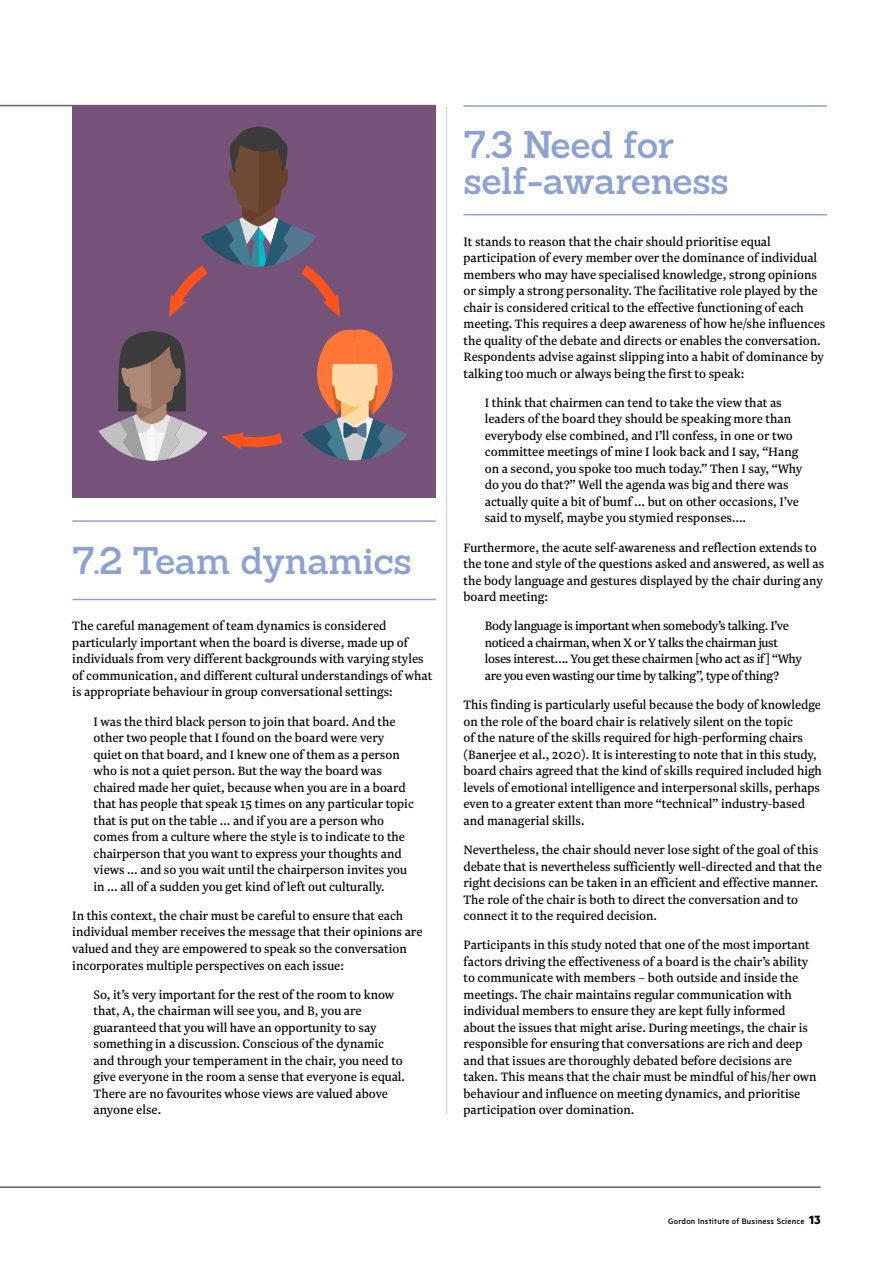
<style>
.page{position:relative;width:893px;height:1263px;background:#fff}
.page>*{position:absolute;margin:0;border:0;box-sizing:border-box;transform-origin:0 0}
.t1{font:600 37.5px/36px "Sanchez";letter-spacing:-.015em;color:#8ca2d3}
.t2{font:14.25px/16.5px "Newzald";color:#000}
.t3{font:14.25px/16.5px "Newzald";letter-spacing:-.02em;color:#000}
.t4{font:500 9px "Metric";letter-spacing:.025em;color:#000}
.s1{font-weight:700;font-size:13.5px}
</style>
<div class="page">
<div style="left:72px;top:105px;width:364px;height:392px;background:#755379"></div>
<hr style="left:0;top:105px;width:436px;height:1px;background:#755379">
<hr style="left:0;top:1186px;width:821px;height:2px;background:#755379">
<hr style="left:72px;top:520px;width:364px;height:2px;background:#8ca2d3">
<hr style="left:463px;top:105px;width:364px;height:2px;background:#8ca2d3">
<hr style="left:72px;top:599px;width:364px;height:1px;background:#8ca2d3">
<hr style="left:463px;top:214px;width:364px;height:1px;background:#8ca2d3">
<svg style="left:221px;top:433px;width:62px;height:16px"></svg>
<hr style="left:446px;top:107px;width:1px;height:1007px;background:#d5d7d8">
<svg style="left:169px;top:127px;width:171px;height:190px"></svg>
<svg style="left:98px;top:331px;width:109px;height:130px"></svg>
<svg style="left:302px;top:329px;width:105px;height:131px"></svg>
<h1 class="t1" style="left:72px;top:543px;width:341px">7.2 Team dynamics</h1>
<p class="t2" style="left:72px;top:618px;width:361px">The careful management of team dynamics is considered particularly important when the board is diverse, made up of individuals from very different backgrounds with varying styles of communication, and different cultural understandings of what is appropriate behaviour in group conversational settings:</p>
<p class="t2" style="left:94px;top:713px;width:322px">I was the third black person to join that board. And the other two people that I found on the board were very quiet on that board, and I knew one of them as a person who is not a quiet person. But the way the board was chaired made her quiet, because when you are in a board that has people that speak 15 times on any particular topic that is put on the table … and if you are a person who comes from a culture where the style is to indicate to the chairperson that you want to express your thoughts and views … and so you wait until the chairperson invites you in … all of a sudden you get kind of left out culturally.</p>
<p class="t2" style="left:72px;top:907px;width:352px">In this context, the chair must be careful to ensure that each individual member receives the message that their opinions are valued and they are empowered to speak so the conversation incorporates multiple perspectives on each issue:</p>
<p class="t2" style="left:94px;top:986px;width:313px">So, it’s very important for the rest of the room to know that, A, the chairman will see you, and B, you are guaranteed that you will have an opportunity to say something in a discussion. Conscious of the dynamic and through your temperament in the chair, you need to give everyone in the room a sense that everyone is equal.<br>There are no favourites whose views are valued above anyone else.</p>
<h1 class="t1" style="left:463px;top:126px;width:267px">7.3 Need for self-awareness</h1>
<p class="t2" style="left:463px;top:233px;width:363px">It stands to reason that the chair should prioritise equal participation of every member over the dominance of individual members who may have specialised knowledge, strong opinions or simply a strong personality. The facilitative role played by the chair is considered critical to the effective functioning of each meeting. This requires a deep awareness of how he/she influences the quality of the debate and directs or enables the conversation.<br>Respondents advise against slipping into a habit of dominance by talking too much or always being the first to speak:</p>
<p class="t2" style="left:485px;top:394px;width:319px">I think that chairmen can tend to take the view that as leaders of the board they should be speaking more than everybody else combined, and I’ll confess, in one or two committee meetings of mine I look back and I say, “Hang on a second, you spoke too much today.” Then I say, “Why do you do that?” Well the agenda was big and there was actually quite a bit of bumf … but on other occasions, I’ve said to myself, maybe you stymied responses….</p>
<p class="t2" style="left:463px;top:539px;width:362px">Furthermore, the acute self-awareness and reflection extends to the tone and style of the questions asked and answered, as well as the body language and gestures displayed by the chair during any board meeting:</p>
<p class="t3" style="left:485px;top:618px;width:319px">Body language is important when somebody’s talking. I’ve noticed a chairman, when X or Y talks the chairman just loses interest…. You get these chairmen [who act as if] “Why are you even wasting our time by talking”, type of thing?</p>
<p class="t2" style="left:463px;top:696px;width:360px">This finding is particularly useful because the body of knowledge on the role of the board chair is relatively silent on the topic<br>of the nature of the skills required for high-performing chairs (Banerjee et al., 2020). It is interesting to note that in this study, board chairs agreed that the kind of skills required included high levels of emotional intelligence and interpersonal skills, perhaps even to a greater extent than more “technical” industry-based and managerial skills.</p>
<p class="t2" style="left:463px;top:841px;width:360px">Nevertheless, the chair should never lose sight of the goal of this debate that is nevertheless sufficiently well-directed and that the right decisions can be taken in an efficient and effective manner.<br>The role of the chair is both to direct the conversation and to connect it to the required decision.</p>
<p class="t2" style="left:463px;top:936px;width:355px">Participants in this study noted that one of the most important factors driving the effectiveness of a board is the chair’s ability to communicate with members – both outside and inside the meetings. The chair maintains regular communication with individual members to ensure they are kept fully informed about the issues that might arise. During meetings, the chair is responsible for ensuring that conversations are rich and deep and that issues are thoroughly debated before decisions are taken. This means that the chair must be mindful of his/her own behaviour and influence on meeting dynamics, and prioritise participation over domination.</p>
<p class="t4" style="left:668px;top:1215px;width:154px">Gordon Institute of Business Science <span class="s1">13</span></p>
</div>
